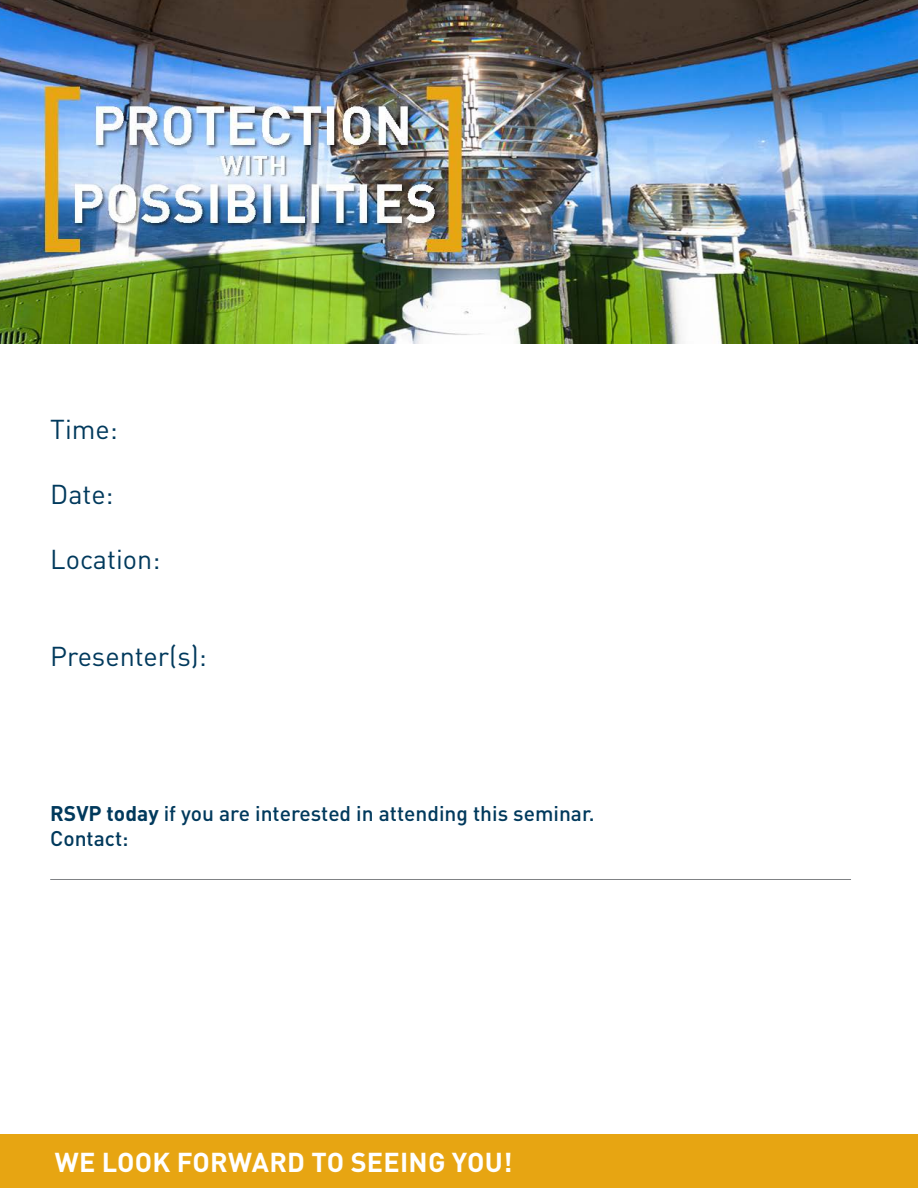
<style>
.page{position:relative;width:918px;height:1188px;background:#fff}
.page>*{position:absolute;margin:0;border:0;box-sizing:border-box;transform-origin:0 0}
.t1{font:27px "DINOT";color:#00395c}
.t2{font:700 27px "DINOT";letter-spacing:.01em;color:#fff}
.t3{font:500 21px/25.2px "DINOT";color:#00395c}
.s1{font-weight:700}
</style>
<div class="page">
<div style="left:0;top:1135px;width:918px;height:53px;background:#e7a512"></div>
<hr style="left:50px;top:879px;width:801px;height:1px;background:#808285">
<img style="left:0;top:0;width:918px;height:343px">
<p class="t1" style="left:50px;top:411px;width:69px">Time:</p>
<p class="t1" style="left:50px;top:476px;width:65px">Date:</p>
<p class="t1" style="left:50px;top:541px;width:112px">Location:</p>
<p class="t1" style="left:50px;top:638px;width:158px">Presenter(s):</p>
<p class="t3" style="left:50px;top:800px;width:546px"><span class="s1">RSVP today</span> if you are interested in attending this seminar.<br>Contact:</p>
<p class="t2" style="left:55px;top:1144px;width:459px">WE LOOK FORWARD TO SEEING YOU!</p>
</div>
